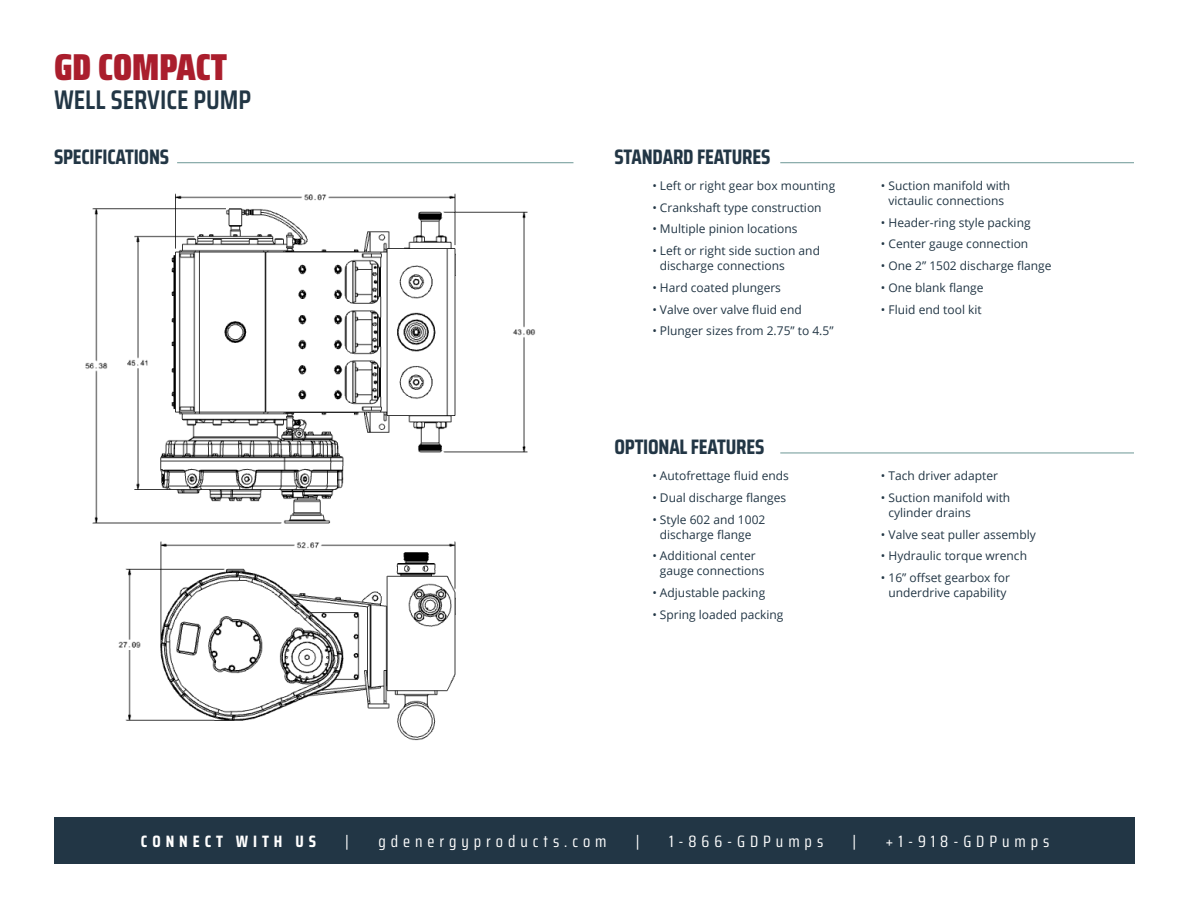
<style>
.page{position:relative;width:1188px;height:918px;background:#fff}
.page>*{position:absolute;margin:0;border:0;box-sizing:border-box;transform-origin:0 0}
.t1{font:900 37.5px "Saira Condensed";color:#aa1e2d}
.t2{font:600 27px "Saira Condensed";color:#223645}
.t3{font:700 21px "Saira Condensed";letter-spacing:-.01em;color:#223645}
.t4{font:16.5px "Saira Condensed";letter-spacing:.3em;color:#fff}
.t5{font:700 16.5px "Saira Condensed";letter-spacing:.3em;color:#fff}
.t6{font:12px/15px "Open Sans";color:#223645}
</style>
<div class="page">
<img style="left:85px;top:193px;width:451px;height:548px">
<div style="left:54px;top:818px;width:1081px;height:46px;background:#223645"></div>
<hr style="left:780px;top:162px;width:354px;height:1px;background:#7da3a1">
<hr style="left:780px;top:452px;width:354px;height:2px;background:#7da3a1">
<hr style="left:177px;top:162px;width:396px;height:1px;background:#7da3a1">
<p class="t1" style="left:54px;top:38px;width:175px">GD COMPACT</p>
<p class="t2" style="left:54px;top:79px;width:199px">WELL SERVICE PUMP</p>
<p class="t3" style="left:54px;top:141px;width:117px">SPECIFICATIONS</p>
<p class="t3" style="left:615px;top:141px;width:157px">STANDARD FEATURES</p>
<p class="t6" style="left:652px;top:178px;width:184px">• Left or right gear box mounting</p>
<p class="t6" style="left:652px;top:200px;width:171px">• Crankshaft type construction</p>
<p class="t6" style="left:652px;top:221px;width:147px">• Multiple pinion locations</p>
<p class="t6" style="left:660px;top:243px;width:162px;text-indent:-8px">• Left or right side suction and discharge connections</p>
<p class="t6" style="left:652px;top:280px;width:130px">• Hard coated plungers</p>
<p class="t6" style="left:652px;top:302px;width:151px">• Valve over valve fluid end</p>
<p class="t6" style="left:652px;top:323px;width:183px">• Plunger sizes from 2.75” to 4.5”</p>
<p class="t3" style="left:615px;top:431px;width:151px">OPTIONAL FEATURES</p>
<p class="t6" style="left:652px;top:468px;width:138px">• Autofrettage fluid ends</p>
<p class="t6" style="left:652px;top:490px;width:135px">• Dual discharge flanges</p>
<p class="t6" style="left:652px;top:512px;width:115px;text-align:center">• Style 602 and 1002 discharge flange</p>
<p class="t6" style="left:660px;top:548px;width:106px;text-indent:-8px">• Additional center gauge connections</p>
<p class="t6" style="left:652px;top:585px;width:114px">• Adjustable packing</p>
<p class="t6" style="left:652px;top:607px;width:133px">• Spring loaded packing</p>
<p class="t6" style="left:881px;top:178px;width:131px;text-align:center">• Suction manifold with victaulic connections</p>
<p class="t6" style="left:881px;top:215px;width:151px">• Header-ring style packing</p>
<p class="t6" style="left:881px;top:236px;width:149px">• Center gauge connection</p>
<p class="t6" style="left:881px;top:258px;width:172px">• One 2” 1502 discharge flange</p>
<p class="t6" style="left:881px;top:280px;width:104px">• One blank flange</p>
<p class="t6" style="left:881px;top:302px;width:102px">• Fluid end tool kit</p>
<p class="t6" style="left:881px;top:468px;width:119px">• Tach driver adapter</p>
<p class="t6" style="left:888px;top:490px;width:123px;text-indent:-8px">• Suction manifold with cylinder drains</p>
<p class="t6" style="left:881px;top:527px;width:156px">• Valve seat puller assembly</p>
<p class="t6" style="left:881px;top:548px;width:148px">• Hydraulic torque wrench</p>
<p class="t6" style="left:881px;top:570px;width:130px;text-align:center">• 16” offset gearbox for underdrive capability</p>
<p class="t5" style="left:141px;top:829px;width:177px">CONNECT WITH US</p>
<p class="t4" style="left:345px;top:829px;width:5px">|</p>
<p class="t4" style="left:378px;top:829px;width:230px">gdenergyproducts.com</p>
<p class="t4" style="left:636px;top:829px;width:5px">|</p>
<p class="t4" style="left:669px;top:829px;width:156px">1-866-GDPumps</p>
<p class="t4" style="left:853px;top:829px;width:5px">|</p>
<p class="t4" style="left:886px;top:829px;width:165px">+1-918-GDPumps</p>
</div>
